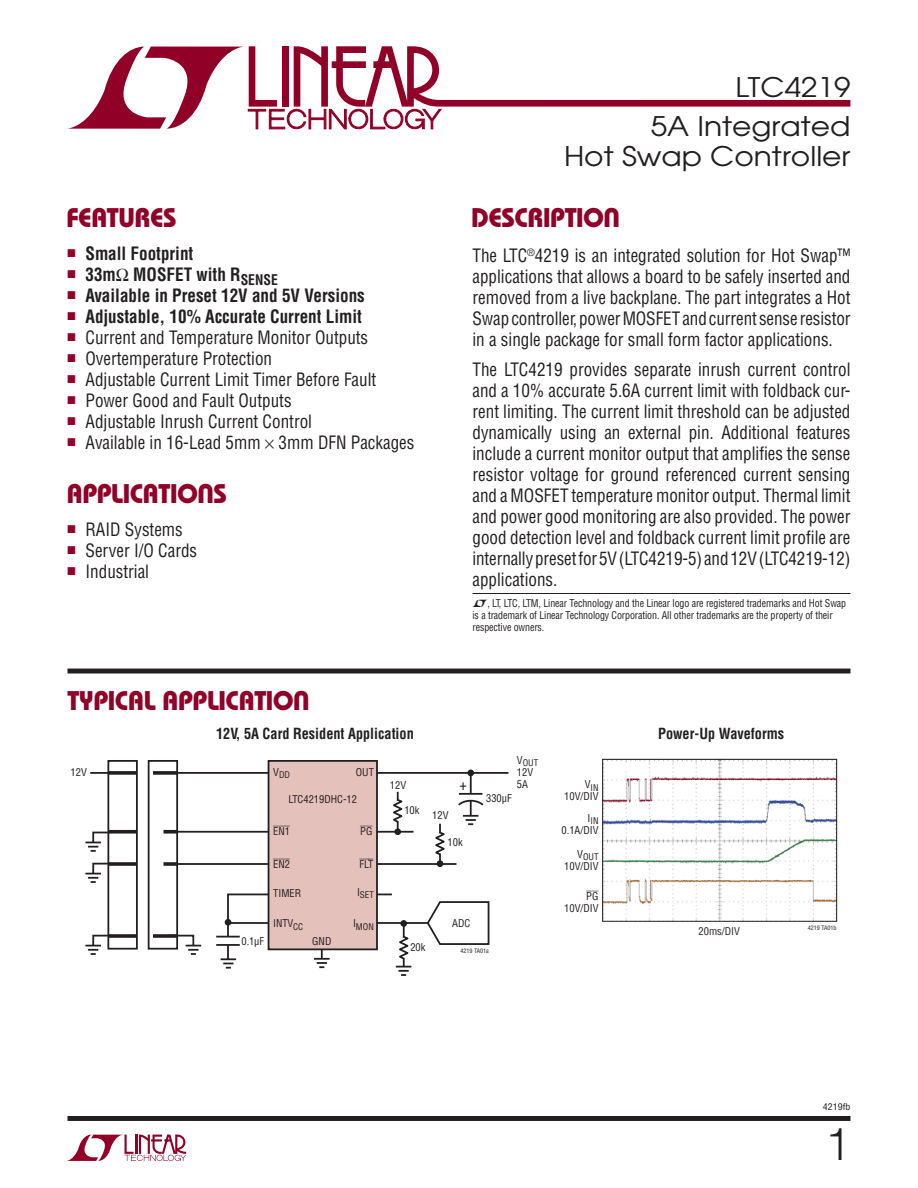
<style>
.page{position:relative;width:918px;height:1188px;background:#fff}
.page>*{position:absolute;margin:0;border:0;box-sizing:border-box;transform-origin:0 0}
.t1{font:300 45px "Helvetica";color:#231f20}
.t2{font:27px "Linear Bauhaus";letter-spacing:-.02em;color:#900027}
.t3{font:27px/30px "Avant Garde";color:#231f20;text-align:right;scale:1.1 1}
.t4{font:18px/21px "Linear Helv Cond";color:#231f20;text-align:justify;scale:.95 1}
.t5{font:700 18px "Linear Helv Cond";color:#231f20;scale:.95 1}
.t6{font:700 15px "Linear Helv Cond";color:#231f20;scale:.95 1}
.t7{font:15px "Linear Helv Cond";color:#231f20}
.t8{font:10.5px/12px "Linear Helv Cond";letter-spacing:-.01em;color:#231f20;scale:.95 1}
.t9{font:10.5px/12px "Linear Helv Cond";letter-spacing:-.01em;color:#231f20}
.t10{font:10.5px "Linear Helv Cond Ovr";color:#231f20}
.t11{font:9px "Linear Helv Cond";color:#231f20}
.t12{font:9px "Linear Helv Cond";color:#231f20;scale:1.1 1}
.t13{font:6px "Linear Helv Cond";color:#231f20}
</style>
<div class="page">
<svg style="left:67px;top:1135px;width:119px;height:26px"></svg>
<div style="left:68px;top:1116px;width:782px;height:5px;background:#231f20"></div>
<svg style="left:68px;top:46px;width:782px;height:83px"></svg>
<div style="left:68px;top:669px;width:782px;height:5px;background:#231f20"></div>
<hr style="left:472px;top:593px;width:378px;height:1px;background:#231f20">
<hr style="left:470px;top:773px;width:2px;height:47px;background:#231f20">
<div style="left:467px;top:770px;width:7px;height:6px;background:#231f20;border-radius:50%"></div>
<svg style="left:463px;top:815px;width:15px;height:10px"></svg>
<svg style="left:394px;top:828px;width:7px;height:7px"></svg>
<hr style="left:397px;top:792px;width:2px;height:38px;background:#231f20">
<hr style="left:177px;top:831px;width:237px;height:2px;background:#231f20">
<hr style="left:174px;top:772px;width:334px;height:2px;background:#231f20">
<div style="left:148px;top:760px;width:30px;height:190px;border:2px solid #231f20"></div>
<svg style="left:90px;top:772px;width:17px;height:2px"></svg>
<svg style="left:85px;top:831px;width:22px;height:21px"></svg>
<svg style="left:85px;top:862px;width:22px;height:21px"></svg>
<svg style="left:85px;top:934px;width:22px;height:21px"></svg>
<svg style="left:166px;top:934px;width:35px;height:21px"></svg>
<div style="left:107px;top:760px;width:31px;height:190px;border:2px solid #231f20"></div>
<svg style="left:108px;top:771px;width:29px;height:4px"></svg>
<svg style="left:108px;top:934px;width:29px;height:4px"></svg>
<hr style="left:175px;top:863px;width:281px;height:2px;background:#231f20">
<hr style="left:228px;top:922px;width:221px;height:2px;background:#231f20">
<div style="left:269px;top:761px;width:108px;height:188px;background:#e5c1bc"></div>
<div style="left:268px;top:760px;width:110px;height:190px;border:2px solid #231f20"></div>
<svg style="left:153px;top:771px;width:24px;height:4px"></svg>
<svg style="left:108px;top:830px;width:29px;height:4px"></svg>
<svg style="left:163px;top:830px;width:14px;height:4px"></svg>
<svg style="left:108px;top:862px;width:29px;height:4px"></svg>
<svg style="left:163px;top:862px;width:14px;height:4px"></svg>
<svg style="left:153px;top:934px;width:24px;height:4px"></svg>
<hr style="left:459px;top:793px;width:23px;height:2px;background:#231f20">
<svg style="left:458px;top:794px;width:26px;height:13px"></svg>
<svg style="left:393px;top:799px;width:9px;height:24px"></svg>
<div style="left:437px;top:860px;width:6px;height:7px;background:#231f20;border-radius:50%"></div>
<hr style="left:439px;top:824px;width:2px;height:38px;background:#231f20">
<svg style="left:435px;top:832px;width:10px;height:23px"></svg>
<svg style="left:426px;top:901px;width:64px;height:44px"></svg>
<svg style="left:221px;top:893px;width:191px;height:83px"></svg>
<hr style="left:216px;top:936px;width:24px;height:2px;background:#231f20">
<hr style="left:216px;top:944px;width:24px;height:2px;background:#231f20">
<img style="left:604px;top:761px;width:231px;height:159px">
<div style="left:602px;top:759px;width:235px;height:163px;border:1px solid #231f20"></div>
<h2 class="t3" style="left:736px;top:75px;width:106px">LTC4219</h2>
<h2 class="t2" style="left:67px;top:208px;width:112px">FEATURES</h2>
<p class="t5" style="left:68px;top:247px;width:134px"><sup>■</sup> Small Footprint</p>
<p class="t5" style="left:68px;top:268px;width:223px"><sup>■</sup> 33m MOSFET with R<sub>SENSE</sub></p>
<p class="t5" style="left:68px;top:289px;width:314px"><sup>■</sup> Available in Preset 12V and 5V Versions</p>
<p class="t5" style="left:68px;top:310px;width:311px"><sup>■</sup> Adjustable, 10% Accurate Current Limit</p>
<p class="t4" style="left:68px;top:329px;width:318px"><sup>■</sup> Current and Temperature Monitor Outputs</p>
<p class="t4" style="left:68px;top:350px;width:217px"><sup>■</sup> Overtemperature Protection</p>
<p class="t4" style="left:68px;top:371px;width:327px"><sup>■</sup> Adjustable Current Limit Timer Before Fault</p>
<p class="t4" style="left:68px;top:392px;width:237px"><sup>■</sup> Power Good and Fault Outputs</p>
<p class="t4" style="left:68px;top:413px;width:259px"><sup>■</sup> Adjustable Inrush Current Control</p>
<p class="t4" style="left:68px;top:434px;width:367px"><sup>■</sup> Available in 16-Lead 5mm 3mm DFN Packages</p>
<h2 class="t2" style="left:66px;top:484px;width:162px">APPLICATIONS</h2>
<p class="t4" style="left:68px;top:521px;width:123px"><sup>■</sup> RAID Systems</p>
<p class="t4" style="left:68px;top:542px;width:138px"><sup>■</sup> Server I/O Cards</p>
<p class="t4" style="left:68px;top:563px;width:87px"><sup>■</sup> Industrial</p>
<h2 class="t2" style="left:68px;top:691px;width:244px">TYPICAL APPLICATION</h2>
<p class="t6" style="left:216px;top:728px;width:210px">12V, 5A Card Resident Application</p>
<h2 class="t3" style="left:564px;top:114px;width:262px">5A Integrated<br>Hot Swap Controller</h2>
<h2 class="t2" style="left:471px;top:208px;width:151px">DESCRIPTION</h2>
<p class="t4" style="left:472px;top:247px;width:399px">The LTC<sup>®</sup>4219 is an integrated solution for Hot Swap™ applications that allows a board to be safely inserted and removed from a live backplane. The part integrates a Hot Swap controller, power MOSFET and current sense resistor in a single package for small form factor applications.</p>
<p class="t4" style="left:472px;top:361px;width:399px">The LTC4219 provides separate inrush current control and a 10% accurate 5.6A current limit with foldback cur&shy;rent limiting. The current limit threshold can be adjusted dynamically using an external pin. Additional features include a current monitor output that amplifies the sense resistor voltage for ground referenced current sensing and a MOSFET temperature monitor output. Thermal limit and power good monitoring are also provided. The power good detection level and foldback current limit profile are internally preset for 5V (LTC4219-5) and 12V (LTC4219-12) applications.</p>
<p class="t8" style="left:472px;top:598px;width:395px;text-indent:15px">, LT, LTC, LTM, Linear Technology and the Linear logo are registered trademarks and Hot Swap is a trademark of Linear Technology Corporation. All other trademarks are the property of their respective owners.</p>
<p class="t6" style="left:658px;top:728px;width:134px">Power-Up Waveforms</p>
<p class="t9" style="left:71px;top:768px;width:18px">12V</p>
<p class="t9" style="left:241px;top:936px;width:24px">0.1μF</p>
<p class="t11" style="left:273px;top:772px;width:18px"><sup>V</sup>DD</p>
<p class="t9" style="left:356px;top:768px;width:20px">OUT</p>
<p class="t9" style="left:288px;top:795px;width:70px">LTC4219DHC-12</p>
<p class="t10" style="left:273px;top:825px;width:18px">EN1</p>
<p class="t10" style="left:273px;top:858px;width:18px">EN2</p>
<p class="t9" style="left:273px;top:889px;width:30px">TIMER</p>
<p class="t9" style="left:273px;top:919px;width:32px">INTV<sub>CC</sub></p>
<p class="t9" style="left:312px;top:936px;width:21px">GND</p>
<p class="t10" style="left:360px;top:825px;width:14px">PG</p>
<p class="t10" style="left:360px;top:858px;width:15px">FLT</p>
<p class="t11" style="left:357px;top:892px;width:18px"><sup>I</sup>SET</p>
<p class="t11" style="left:353px;top:923px;width:22px"><sup>I</sup>MON</p>
<p class="t9" style="left:390px;top:780px;width:18px">12V</p>
<p class="t9" style="left:404px;top:806px;width:17px">10k</p>
<p class="t9" style="left:432px;top:810px;width:18px">12V</p>
<p class="t7" style="left:460px;top:779px;width:9px">+</p>
<p class="t9" style="left:448px;top:837px;width:17px">10k</p>
<p class="t11" style="left:517px;top:760px;width:23px"><sup>V</sup>OUT</p>
<p class="t9" style="left:517px;top:768px;width:18px">12V<br>5A</p>
<p class="t9" style="left:486px;top:793px;width:27px">330μF</p>
<p class="t9" style="left:452px;top:919px;width:20px">ADC</p>
<p class="t9" style="left:410px;top:942px;width:17px">20k</p>
<p class="t13" style="left:461px;top:949px;width:30px">4219 TA01a</p>
<p class="t11" style="left:585px;top:784px;width:15px"><sup>V</sup>IN</p>
<p class="t9" style="left:564px;top:792px;width:36px">10V/DIV</p>
<p class="t11" style="left:588px;top:818px;width:12px"><sup>I</sup>IN</p>
<p class="t9" style="left:561px;top:825px;width:39px">0.1A/DIV</p>
<p class="t11" style="left:577px;top:853px;width:23px"><sup>V</sup>OUT</p>
<p class="t9" style="left:564px;top:861px;width:36px">10V/DIV</p>
<p class="t10" style="left:586px;top:890px;width:14px">PG</p>
<p class="t9" style="left:564px;top:903px;width:36px">10V/DIV</p>
<p class="t9" style="left:699px;top:926px;width:43px">20ms/DIV</p>
<p class="t13" style="left:808px;top:926px;width:30px">4219 TA01b</p>
<p class="t12" style="left:823px;top:1104px;width:26px">4219fb</p>
<h1 class="t1" style="left:825px;top:1128px;width:27px">1</h1>
</div>
